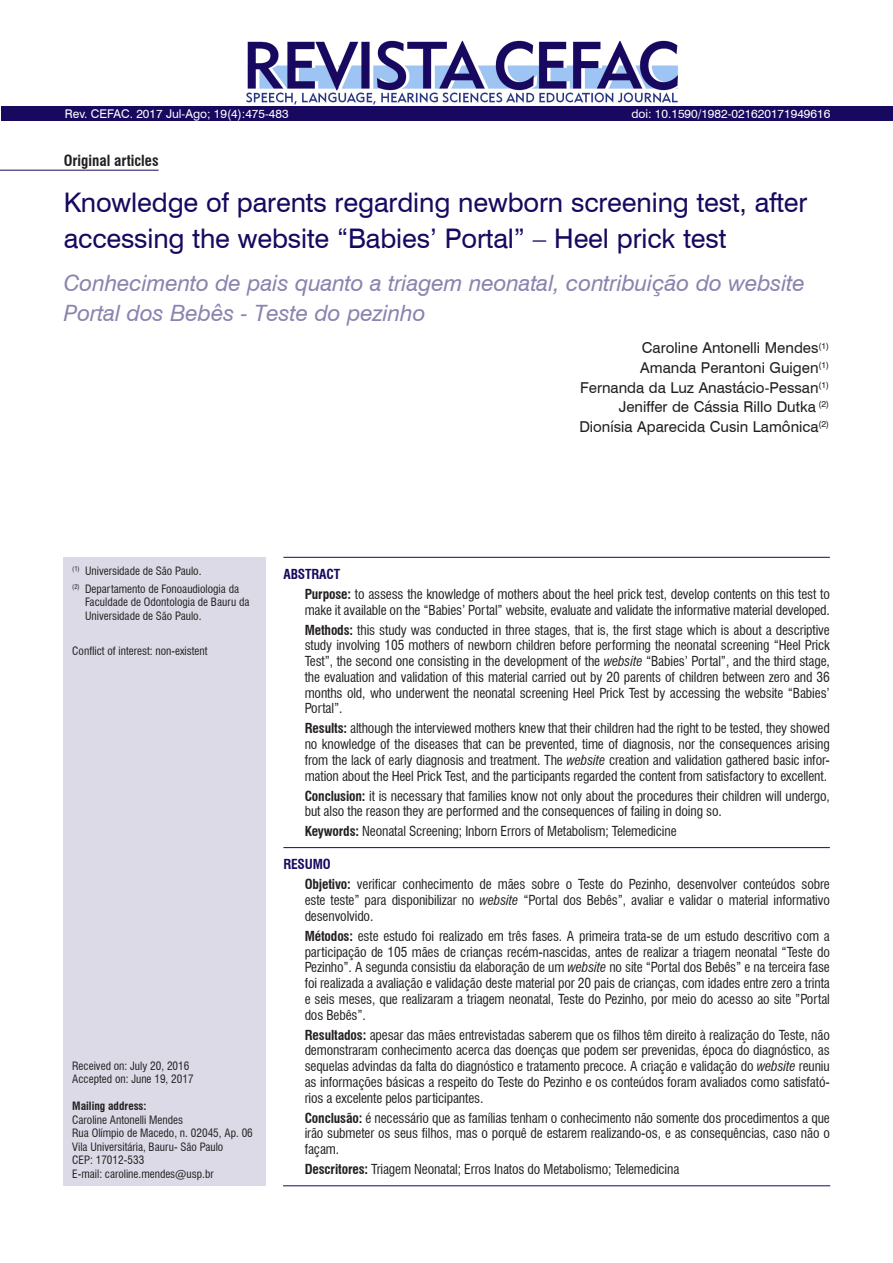
<style>
.page{position:relative;width:893px;height:1263px;background:#fff}
.page>*{position:absolute;margin:0;border:0;box-sizing:border-box;transform-origin:0 0}
.Titulo{font:27px/36px "Swiss 721 BT";letter-spacing:-.005em;color:#18085f}
.Titulo_ingles{font:italic 22.5px/30px "Swiss 721 BT";letter-spacing:-.005em;color:#8b84af}
.Autor{font:15px "Swiss 721 BT";color:#231f20}
.Tipo_de_artigo{font:700 condensed 15px "Swiss 721 BT";color:#231f20}
.Resumo{font:condensed 13.5px/15.8px "Swiss 721 BT";letter-spacing:-.01em;color:#231f20;text-align:justify}
.Resumo_título{font:700 condensed 13.5px "Swiss 721 BT";letter-spacing:-.01em;color:#18085f}
.Legenda_bibliográfi{font:12px "Swiss 721 BT";color:#fff}
.DOI_-_variável_1{font:12px "Swiss 721 BT";color:#fff}
.Endereço_correspond{font:condensed 11.25px/13.5px "Swiss 721 BT";color:#231f20}
.Notas{font:condensed 11.25px/13.5px "Swiss 721 BT";color:#231f20}
.Endereço_correspond-2{font:700 condensed 11.25px "Swiss 721 BT";color:#231f20}
.s1{font-weight:700}
.s2{font-style:italic}
</style>
<div class="page">
<div style="left:64px;top:558px;width:202px;height:628px;background:#dcdae7"></div>
<hr style="left:283px;top:557px;width:547px;height:1px;background:#18085f">
<hr style="left:283px;top:847px;width:547px;height:1px;background:#18085f">
<hr style="left:283px;top:1185px;width:547px;height:1px;background:#18085f">
<hr style="left:0;top:170px;width:159px;height:1px;background:#18085f">
<img style="left:246px;top:40px;width:432px;height:65px">
<div style="left:1px;top:106px;width:892px;height:15px;background:#18085f"></div>
<p class="Legenda_bibliográfi" style="left:65px;top:106px;width:225px">Rev. CEFAC. 2017 Jul-Ago; 19(4):475-483</p>
<p class="DOI_-_variável_1" style="left:631px;top:106px;width:200px">doi: 10.1590/1982-021620171949616</p>
<p class="Tipo_de_artigo" style="left:64px;top:152px;width:96px">Original articles</p>
<p class="Titulo" style="left:64px;top:184px;width:745px">Knowledge of parents regarding newborn screening test, after accessing the website “Babies’ Portal” – Heel prick test</p>
<p class="Titulo_ingles" style="left:64px;top:268px;width:743px">Conhecimento de pais quanto a triagem neonatal, contribuição do website<br>Portal dos Bebês - Teste do pezinho</p>
<p class="Autor" style="left:642px;top:338px;width:189px">Caroline Antonelli Mendes<sup>(1)</sup></p>
<p class="Autor" style="left:640px;top:357px;width:190px">Amanda Perantoni Guigen<sup>(1)</sup></p>
<p class="Autor" style="left:580px;top:377px;width:251px">Fernanda da Luz Anastácio-Pessan<sup>(1)</sup></p>
<p class="Autor" style="left:619px;top:396px;width:212px">Jeniffer de Cássia Rillo Dutka <sup>(2)</sup></p>
<p class="Autor" style="left:579px;top:416px;width:251px">Dionísia Aparecida Cusin Lamônica<sup>(2)</sup></p>
<p class="Notas" style="left:72px;top:564px;width:131px"><sup>(1)</sup> Universidade de São Paulo.</p>
<p class="Notas" style="left:85px;top:582px;width:166px;text-indent:-13px"><sup>(2)</sup> Departamento de Fonoaudiologia da<br>Faculdade de Odontologia de Bauru da<br>Universidade de São Paulo.</p>
<p class="Notas" style="left:72px;top:644px;width:137px">Conflict of interest: non-existent</p>
<p class="Endereço_correspond" style="left:72px;top:1059px;width:119px">Received on: July 20, 2016</p>
<p class="Endereço_correspond" style="left:72px;top:1072px;width:123px">Accepted on: June 19, 2017</p>
<p class="Endereço_correspond-2" style="left:72px;top:1099px;width:76px">Mailing address:</p>
<p class="Endereço_correspond" style="left:72px;top:1113px;width:112px">Caroline Antonelli Mendes</p>
<p class="Endereço_correspond" style="left:72px;top:1126px;width:182px">Rua Olímpio de Macedo, n. 02045, Ap. 06<br>Vila Universitária, Bauru- São Paulo</p>
<p class="Endereço_correspond" style="left:72px;top:1153px;width:73px">CEP: 17012-533</p>
<p class="Endereço_correspond" style="left:72px;top:1167px;width:143px">E-mail: caroline.mendes@usp.br</p>
<p class="Resumo_título" style="left:283px;top:566px;width:58px">ABSTRACT</p>
<p class="Resumo" style="left:305px;top:586px;width:527px"><span class="s1">Purpose:</span> to assess the knowledge of mothers about the heel prick test, develop contents on this test to make it available on the “Babies’ Portal” website, evaluate and validate the informative material developed.</p>
<p class="Resumo" style="left:305px;top:622px;width:527px"><span class="s1">Methods:</span> this study was conducted in three stages, that is, the first stage which is about a descriptive study involving 105 mothers of newborn children before performing the neonatal screening “Heel Prick Test”, the second one consisting in the development of the <span class="s2">website</span> “Babies’ Portal”, and the third stage, the evaluation and validation of this material carried out by 20 parents of children between zero and 36 months old, who underwent the neonatal screening Heel Prick Test by accessing the website “Babies’ Portal”.</p>
<p class="Resumo" style="left:305px;top:721px;width:527px"><span class="s1">Results:</span> although the interviewed mothers knew that their children had the right to be tested, they showed no knowledge of the diseases that can be prevented, time of diagnosis, nor the consequences arising from the lack of early diagnosis and treatment. The <span class="s2">website</span> creation and validation gathered basic infor&shy;mation about the Heel Prick Test, and the participants regarded the content from satisfactory to excellent.</p>
<p class="Resumo" style="left:305px;top:788px;width:527px"><span class="s1">Conclusion:</span> it is necessary that families know not only about the procedures their children will undergo, but also the reason they are performed and the consequences of failing in doing so.</p>
<p class="Resumo" style="left:305px;top:824px;width:373px"><span class="s1">Keywords:</span> Neonatal Screening; Inborn Errors of Metabolism; Telemedicine</p>
<p class="Resumo_título" style="left:283px;top:856px;width:49px">RESUMO</p>
<p class="Resumo" style="left:305px;top:876px;width:527px"><span class="s1">Objetivo:</span> verificar conhecimento de mães sobre o Teste do Pezinho, desenvolver conteúdos sobre este teste” para disponibilizar no <span class="s2">website</span> “Portal dos Bebês”, avaliar e validar o material informativo desenvolvido.</p>
<p class="Resumo" style="left:305px;top:928px;width:527px"><span class="s1">Métodos:</span> este estudo foi realizado em três fases. A primeira trata-se de um estudo descritivo com a participação de 105 mães de crianças recém-nascidas, antes de realizar a triagem neonatal “Teste do Pezinho”. A segunda consistiu da elaboração de um <span class="s2">website</span> no site “Portal dos Bebês” e na terceira fase foi realizada a avaliação e validação deste material por 20 pais de crianças, com idades entre zero a trinta e seis meses, que realizaram a triagem neonatal, Teste do Pezinho, por meio do acesso ao site ”Portal dos Bebês”.</p>
<p class="Resumo" style="left:305px;top:1027px;width:527px"><span class="s1">Resultados:</span> apesar das mães entrevistadas saberem que os filhos têm direito à realização do Teste, não demonstraram conhecimento acerca das doenças que podem ser prevenidas, época do diagnóstico, as sequelas advindas da falta do diagnóstico e tratamento precoce. A criação e validação do <span class="s2">website</span> reuniu as informações básicas a respeito do Teste do Pezinho e os conteúdos foram avaliados como satisfató&shy;rios a excelente pelos participantes.</p>
<p class="Resumo" style="left:305px;top:1110px;width:527px"><span class="s1">Conclusão:</span> é necessário que as famílias tenham o conhecimento não somente dos procedimentos a que irão submeter os seus filhos, mas o porquê de estarem realizando-os, e as consequências, caso não o façam.</p>
<p class="Resumo" style="left:305px;top:1161px;width:376px"><span class="s1">Descritores:</span> Triagem Neonatal; Erros Inatos do Metabolismo; Telemedicina</p>
</div>
